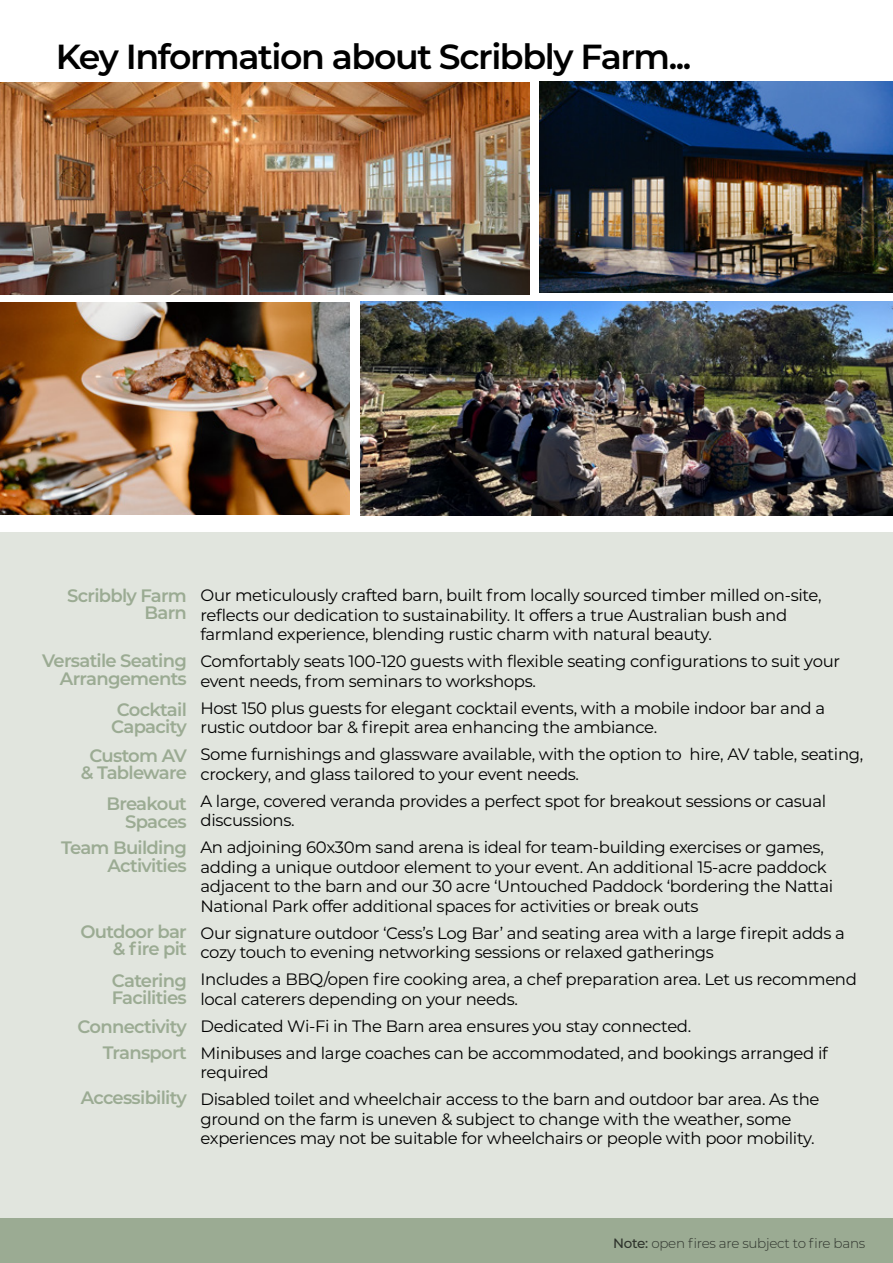
<style>
.page{position:relative;width:893px;height:1263px;background:#fff}
.page>*{position:absolute;margin:0;border:0;box-sizing:border-box;transform-origin:0 0}
.t1{font:600 34.8px "Montserrat";letter-spacing:-.04em;color:#000}
.t2{font:600 18px/17.2px "Montserrat";letter-spacing:-.04em;color:#9bab93;text-align:right}
.t3{font:16.5px/19.5px "Montserrat";letter-spacing:-.02em;color:#000}
.t4{font:300 13.5px "Montserrat";letter-spacing:-.02em;color:#000}
.s1{font-weight:500}
</style>
<div class="page">
<div style="left:0;top:532px;width:893px;height:731px;background:#e1e5de"></div>
<img style="left:0;top:83px;width:529px;height:211px">
<img style="left:540px;top:81px;width:353px;height:212px">
<img style="left:0;top:302px;width:350px;height:212px">
<img style="left:360px;top:302px;width:533px;height:213px">
<h1 class="t1" style="left:56px;top:32px;width:637px">Key Information about Scribbly Farm...</h1>
<p class="t2" style="left:67px;top:586px;width:121px">Scribbly Farm<br>Barn</p>
<p class="t2" style="left:42px;top:651px;width:146px">Versatile Seating<br>Arrangements</p>
<p class="t2" style="left:111px;top:700px;width:77px;text-align:center">Cocktail<br>Capacity</p>
<p class="t2" style="left:81px;top:746px;width:108px;text-align:center">Custom AV &amp; Tableware</p>
<p class="t2" style="left:106px;top:794px;width:82px">Breakout<br>Spaces</p>
<p class="t2" style="left:61px;top:839px;width:127px">Team Building<br>Activities</p>
<p class="t2" style="left:81px;top:922px;width:108px">Outdoor bar &amp; fire pit</p>
<p class="t2" style="left:112px;top:971px;width:77px;text-align:left">Catering<br>Facilities</p>
<p class="t2" style="left:78px;top:1012px;width:111px;line-height:26.7px">Connectivity<br>Transport</p>
<p class="t2" style="left:81px;top:1088px;width:108px">Accessibility</p>
<p class="t3" style="left:200px;top:585px;width:623px">Our meticulously crafted barn, built from locally sourced timber milled on-site, reflects our dedication to sustainability. It offers a true Australian bush and farmland experience, blending rustic charm with natural beauty.</p>
<p class="t3" style="left:200px;top:651px;width:641px">Comfortably seats 100-120 guests with flexible seating configurations to suit your event needs, from seminars to workshops.</p>
<p class="t3" style="left:200px;top:697px;width:626px">Host 150 plus guests for elegant cocktail events, with a mobile indoor bar and a rustic outdoor bar &amp; firepit area enhancing the ambiance.</p>
<p class="t3" style="left:200px;top:744px;width:664px">Some furnishings and glassware available, with the option to hire, AV table, seating, crockery, and glass tailored to your event needs.</p>
<p class="t3" style="left:200px;top:790px;width:627px">A large, covered veranda provides a perfect spot for breakout sessions or casual discussions.</p>
<p class="t3" style="left:200px;top:837px;width:634px">An adjoining 60x30m sand arena is ideal for team-building exercises or games, adding a unique outdoor element to your event. An additional 15-acre paddock adjacent to the barn and our 30 acre ‘Untouched Paddock ‘bordering the Nattai National Park offer additional spaces for activities or break outs</p>
<p class="t3" style="left:200px;top:922px;width:646px">Our signature outdoor ‘Cess’s Log Bar’ and seating area with a large firepit adds a cozy touch to evening networking sessions or relaxed gatherings</p>
<p class="t3" style="left:200px;top:969px;width:658px">Includes a BBQ/open fire cooking area, a chef preparation area. Let us recommend local caterers depending on your needs.</p>
<p class="t3" style="left:200px;top:1012px;width:629px;line-height:27px">Dedicated Wi-Fi in The Barn area ensures you stay connected.<br>Minibuses and large coaches can be accommodated, and bookings arranged if</p>
<p class="t3" style="left:200px;top:1058px;width:621px;line-height:27px">required<br>Disabled toilet and wheelchair access to the barn and outdoor bar area. As the</p>
<p class="t3" style="left:200px;top:1108px;width:616px">ground on the farm is uneven &amp; subject to change with the weather, some experiences may not be suitable for wheelchairs or people with poor mobility.</p>
<p class="t4" style="left:613px;top:1234px;width:254px"><span class="s1">Note:</span> open fires are subject to fire bans</p>
</div>
